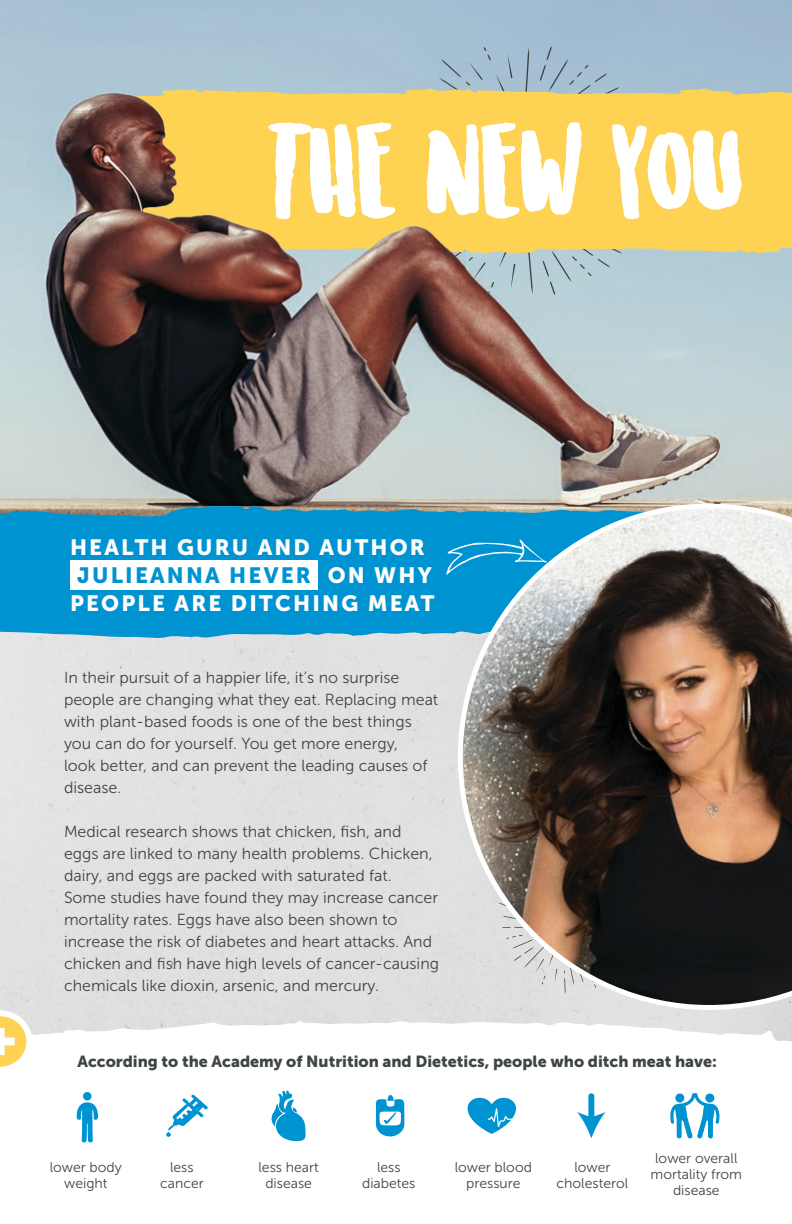
<style>
.page{position:relative;width:792px;height:1224px;background:#fff}
.page>*{position:absolute;margin:0;border:0;box-sizing:border-box;transform-origin:0 0}
.t1{font:22px "Museo Sans 900";letter-spacing:.1em;color:#fff}
.t2{font:22px "Museo Sans 900";letter-spacing:.1em;color:#0093d1}
.t3{font:16px/22px "Museo Sans 300";color:#3e4643}
.t4{font:16px "Museo Sans 900";color:#3e4643}
.Body{font:14px/16px "Museo Sans 300";color:#3e4643;text-align:center}
.s1{color:#fff}
</style>
<div class="page">
<div style="left:0;top:0;width:792px;height:72px;background:#a6c0d3"></div>
<div style="left:0;top:517px;width:458px;height:122px;background:#0093d1"></div>
<svg style="left:446px;top:539px;width:12px;height:36px"></svg>
<svg style="left:160px;top:1020px;width:451px;height:9px"></svg>
<svg style="left:170px;top:1021px;width:622px;height:118px"></svg>
<svg style="left:166px;top:1094px;width:42px;height:43px"></svg>
<svg style="left:466px;top:1097px;width:51px;height:37px"></svg>
<svg style="left:270px;top:1091px;width:36px;height:51px"></svg>
<div style="left:588px;top:1093px;width:6px;height:30px;background:#0093d1;border-radius:3px"></div>
<svg style="left:577px;top:1112px;width:29px;height:26px"></svg>
<svg style="left:376px;top:1095px;width:28px;height:41px"></svg>
<svg style="left:670px;top:1093px;width:50px;height:46px"></svg>
<svg style="left:675px;top:1093px;width:10px;height:10px"></svg>
<div style="left:705px;top:1093px;width:9px;height:10px;background:#0093d1;border-radius:50%"></div>
<div style="left:70px;top:560px;width:247px;height:29px;background:#fff"></div>
<svg style="left:458px;top:517px;width:334px;height:493px;background:#6b6863"></svg>
<svg style="left:0;top:1010px;width:160px;height:133px"></svg>
<svg style="left:525px;top:48px;width:4px;height:24px"></svg>
<div style="left:540px;top:46px;width:102px;height:26px;background:#a3bdd3"></div>
<div style="left:429px;top:47px;width:83px;height:25px;background:#a5bfd3"></div>
<img style="left:0;top:72px;width:792px;height:445px">
<p class="t1" style="left:70px;top:535px;width:357px">HEALTH GURU AND AUTHOR</p>
<p class="t2" style="left:77px;top:563px;width:356px">JULIEANNA HEVER <span class="s1">ON WHY</span></p>
<p class="t1" style="left:70px;top:591px;width:366px">PEOPLE ARE DITCHING MEAT</p>
<p class="t3" style="left:64px;top:667px;width:376px">In their pursuit of a happier life, it’s no surprise people are changing what they eat. Replacing meat with plant-based foods is one of the best things you can do for yourself. You get more energy,<br>look better, and can prevent the leading causes of disease.</p>
<p class="t3" style="left:64px;top:821px;width:377px">Medical research shows that chicken, fish, and eggs are linked to many health problems. Chicken, dairy, and eggs are packed with saturated fat.<br>Some studies have found they may increase cancer mortality rates. Eggs have also been shown to increase the risk of diabetes and heart attacks. And chicken and fish have high levels of cancer-causing chemicals like dioxin, arsenic, and mercury.</p>
<p class="t4" style="left:77px;top:1052px;width:641px">According to the Academy of Nutrition and Dietetics, people who ditch meat have:</p>
<p class="Body" style="left:362px;top:1159px;width:55px">less diabetes</p>
<p class="Body" style="left:651px;top:1150px;width:93px">lower overall mortality from disease</p>
<p class="Body" style="left:50px;top:1159px;width:74px">lower body weight</p>
<p class="Body" style="left:455px;top:1159px;width:79px">lower blood pressure</p>
<p class="Body" style="left:557px;top:1159px;width:73px">lower cholesterol</p>
<p class="Body" style="left:160px;top:1159px;width:45px">less cancer</p>
<p class="Body" style="left:258px;top:1159px;width:62px">less heart disease</p>
</div>
